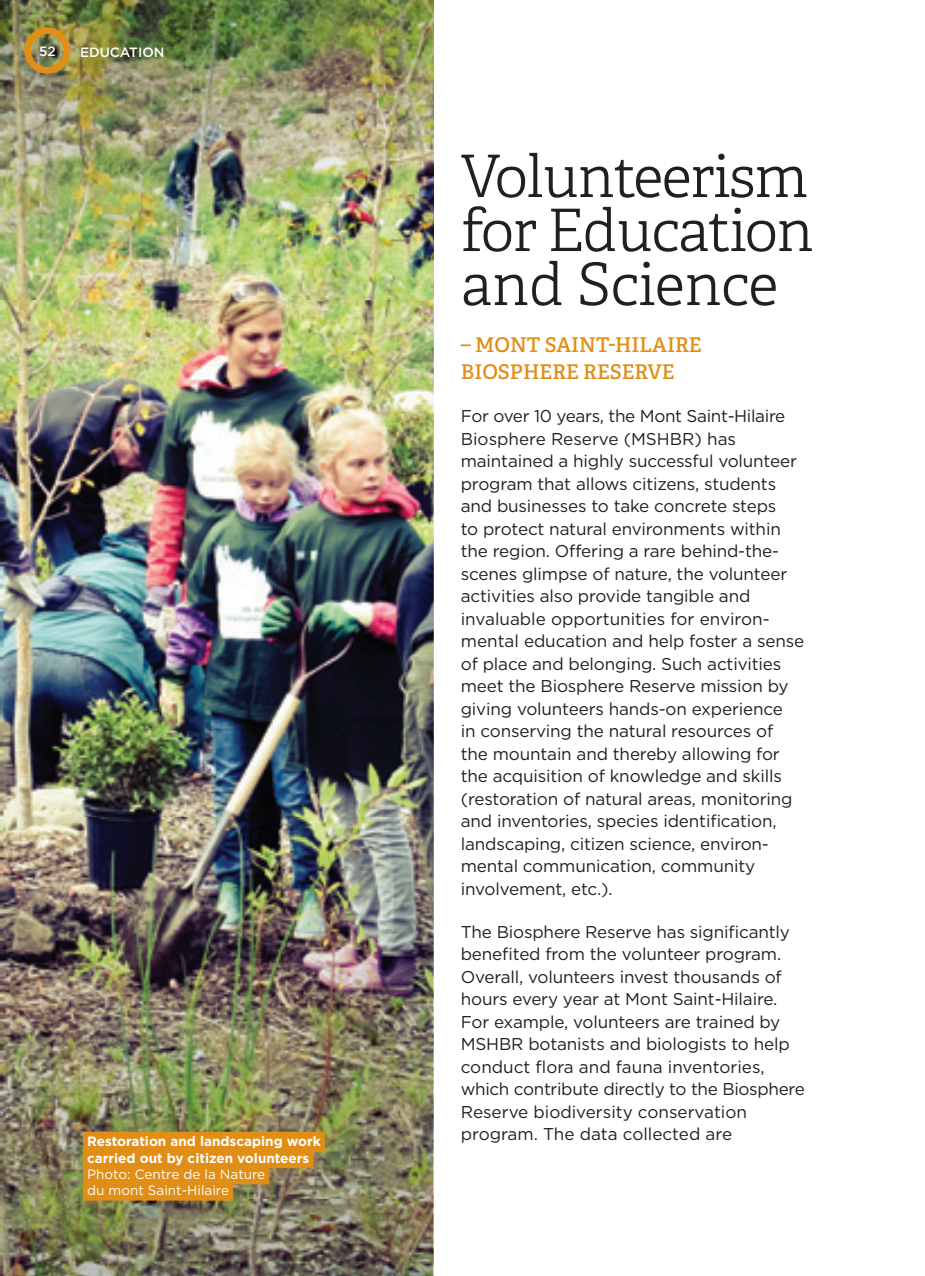
<style>
.page{position:relative;width:925px;height:1276px;background:#fff}
.page>*{position:absolute;margin:0;border:0;box-sizing:border-box;transform-origin:0 0}
.t1{font:300 58.5px/54px "Adelle";letter-spacing:-.02em;color:#231f20;text-align:justify}
.t2{font:600 20.25px/27px "Adelle";color:#e18e17}
.t3{font:17.1px/22.5px "Gotham";letter-spacing:-.01em;color:#231f20}
.t4{font:700 13.5px/16.2px "Gotham";color:#fff}
.t5{font:13.5px/16.2px "Gotham";color:#fff}
.t6{font:500 13.5px "Gotham";color:#fff}
</style>
<div class="page">
<img style="left:0;top:0;width:434px;height:1276px">
<img style="left:0;top:818px;width:433px;height:458px">
<div style="left:83px;top:1131px;width:242px;height:21px;background:#e18e17"></div>
<div style="left:83px;top:1148px;width:230px;height:20px;background:#e18e17"></div>
<div style="left:83px;top:1164px;width:186px;height:20px;background:#e18e17"></div>
<div style="left:83px;top:1180px;width:150px;height:20px;background:#e18e17"></div>
<div style="left:24px;top:27px;width:47px;height:47px;border:7px solid #e18e17;border-radius:50%"></div>
<p class="t6" style="left:39px;top:44px;width:18px">52</p>
<p class="t6" style="left:80px;top:45px;width:86px">edUCAtIoN</p>
<p class="t4" style="left:87px;top:1133px;width:235px">Restoration and landscaping work carried out by citizen volunteers</p>
<p class="t5" style="left:87px;top:1165px;width:180px">Photo: Centre de la Nature du mont Saint-Hilaire</p>
<h1 class="t1" style="left:461px;top:150px;width:354px">Volunteerism for Education and Science</h1>
<p class="t2" style="left:461px;top:331px;width:242px">– MONT SAINT-HILAIRE<br>BIOSPHERE RESERVE</p>
<p class="t3" style="left:461px;top:404px;width:345px">For over 10 years, the Mont Saint-Hilaire Biosphere Reserve (MSHBR) has maintained a highly successful volunteer program that allows citizens, students and businesses to take concrete steps<br>to protect natural environments within the region. Offering a rare behind-the&shy;scenes glimpse of nature, the volunteer activities also provide tangible and invaluable opportunities for environ&shy;mental education and help foster a sense of place and belonging. Such activities meet the Biosphere Reserve mission by giving volunteers hands-on experience<br>in conserving the natural resources of the mountain and thereby allowing for the acquisition of knowledge and skills (restoration of natural areas, monitoring and inventories, species identification, landscaping, citizen science, environ&shy;mental communication, community involvement, etc.).</p>
<p class="t3" style="left:461px;top:920px;width:345px">The Biosphere Reserve has significantly benefited from the volunteer program.<br>Overall, volunteers invest thousands of hours every year at Mont Saint-Hilaire.<br>For example, volunteers are trained by MSHBR botanists and biologists to help conduct flora and fauna inventories, which contribute directly to the Biosphere Reserve biodiversity conservation program. The data collected are</p>
</div>
